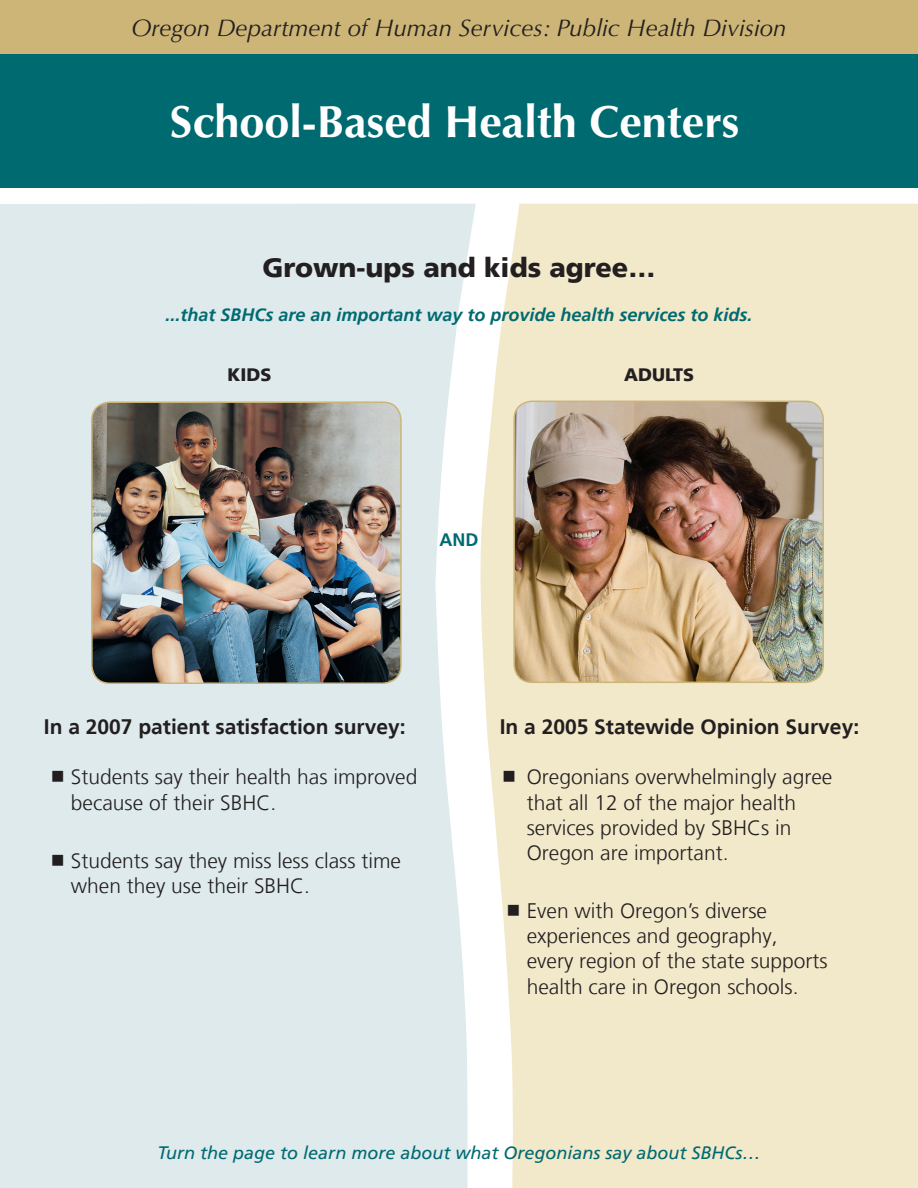
<style>
.page{position:relative;width:918px;height:1188px;background:#fff}
.page>*{position:absolute;margin:0;border:0;box-sizing:border-box;transform-origin:0 0}
.t1{font:700 45px "Optima";color:#fff}
.t2{font:900 27px "Frutiger LT";color:#231f20}
.t3{font:italic 24px "Optima";color:#231f20}
.bullets-first_level{font:300 21px/25.2px "Frutiger LT";color:#231f20}
.bullets-first_level-2{font:700 21px "Frutiger LT";color:#231f20}
.t4{font:italic 700 18px "Frutiger LT";color:#006a71}
.t5{font:italic 18px "Frutiger LT";color:#006a71}
.t6{font:900 18px "Frutiger LT";color:#231f20}
.t7{font:700 18px "Frutiger LT";color:#006a71}
</style>
<div class="page">
<div style="left:0;top:0;width:918px;height:56px;background:#ccb576"></div>
<div style="left:0;top:54px;width:918px;height:134px;background:#006a71"></div>
<div style="left:480px;top:204px;width:438px;height:984px;background:#f2e8ca"></div>
<div style="left:0;top:204px;width:476px;height:984px;background:#deeaec"></div>
<img style="left:514px;top:401px;width:309px;height:281px">
<div style="left:513px;top:401px;width:311px;height:282px;border:2px solid #ccb576;border-radius:18px"></div>
<img style="left:92px;top:402px;width:309px;height:281px">
<div style="left:91px;top:401px;width:311px;height:283px;border:2px solid #ccb576;border-radius:18px"></div>
<svg style="left:52px;top:771px;width:11px;height:11px"></svg>
<svg style="left:52px;top:854px;width:11px;height:11px"></svg>
<svg style="left:504px;top:771px;width:10px;height:11px"></svg>
<svg style="left:508px;top:905px;width:11px;height:11px"></svg>
<p class="t3" style="left:131px;top:13px;width:657px">Oregon Department of Human Services: Public Health Division</p>
<p class="t1" style="left:170px;top:95px;width:571px">School-Based Health Centers</p>
<p class="t2" style="left:263px;top:252px;width:394px">Grown-ups and kids agree…</p>
<p class="t4" style="left:165px;top:304px;width:589px">...that SBHCs are an important way to provide health services to kids.</p>
<p class="t6" style="left:228px;top:364px;width:46px">Kids</p>
<p class="t7" style="left:440px;top:529px;width:40px">AND</p>
<p class="t6" style="left:624px;top:364px;width:72px">Adults</p>
<p class="bullets-first_level-2" style="left:44px;top:714px;width:363px">In a 2007 patient satisfaction survey:</p>
<p class="bullets-first_level" style="left:71px;top:765px;width:348px">Students say their health has improved because of their SBHC.</p>
<p class="bullets-first_level" style="left:71px;top:848px;width:332px">Students say they miss less class time when they use their SBHC.</p>
<p class="bullets-first_level-2" style="left:500px;top:714px;width:361px">In a 2005 Statewide Opinion Survey:</p>
<p class="bullets-first_level" style="left:527px;top:765px;width:307px">Oregonians overwhelmingly agree that all 12 of the major health services provided by SBHCs in<br>Oregon are important.</p>
<p class="bullets-first_level" style="left:527px;top:898px;width:303px">Even with Oregon’s diverse experiences and geography, every region of the state supports health care in Oregon schools.</p>
<p class="t5" style="left:158px;top:1142px;width:604px">Turn the page to learn more about what Oregonians say about SBHCs…</p>
</div>
